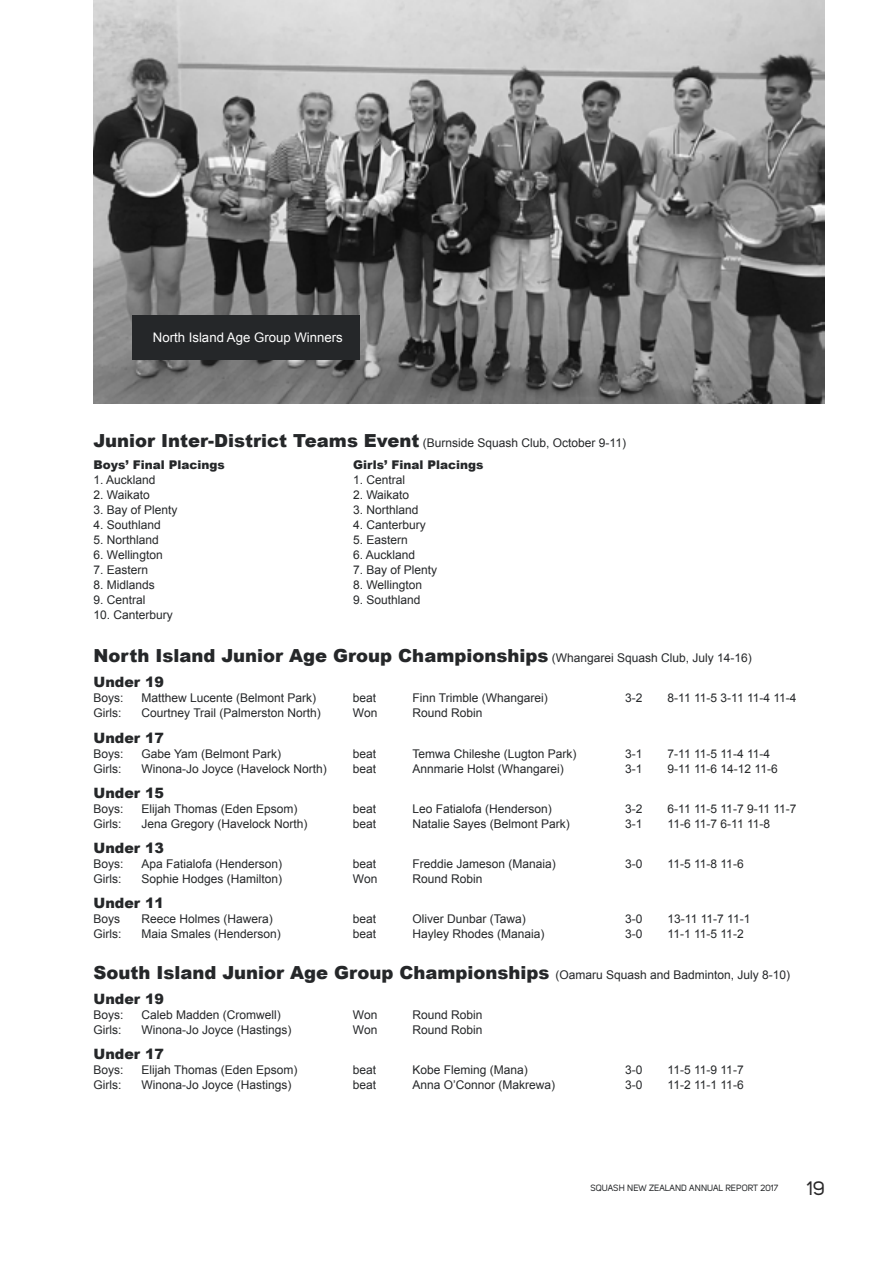
<style>
.page{position:relative;width:893px;height:1263px;background:#fff}
.page>*{position:absolute;margin:0;border:0;box-sizing:border-box;transform-origin:0 0}
.t1{font:19.5px "Uni Sans Regular";color:#292829}
.t2{font:900 18px "Arial";color:#252729}
.t3{font:900 14.25px "Arial";color:#252729}
.t4{font:13.2px "Arial";color:#fff}
.t5{font:12px/22.2px "Arial";color:#252729}
.t6{font:900 12px "Arial";color:#252729}
.t7{font:9px "Uni Sans Regular";color:#252729}
.s1{font-weight:900;font-size:18px}
.s2{font-weight:900}
.s3{font-weight:400;font-size:12px}
</style>
<div class="page">
<img style="left:94px;top:0;width:731px;height:404px">
<div style="left:132px;top:315px;width:228px;height:45px;background:#252729"></div>
<p class="t4" style="left:153px;top:329px;width:192px">North Island Age Group Winners</p>
<p class="t5" style="left:94px;top:431px;width:534px"><span class="s1">Junior Inter-District Teams Event</span> (Burnside Squash Club, October 9-11)<br><span class="s2">Boys’ Final Placings</span></p>
<p class="t6" style="left:353px;top:456px;width:132px">Girls’ Final Placings</p>
<p class="t5" style="left:94px;top:469px;width:64px">1. Auckland</p>
<p class="t5" style="left:353px;top:469px;width:54px">1. Central</p>
<p class="t5" style="left:94px;top:484px;width:58px">2. Waikato</p>
<p class="t5" style="left:353px;top:484px;width:58px">2. Waikato</p>
<p class="t5" style="left:94px;top:499px;width:86px">3. Bay of Plenty</p>
<p class="t5" style="left:353px;top:499px;width:67px">3. Northland</p>
<p class="t5" style="left:94px;top:514px;width:69px">4. Southland</p>
<p class="t5" style="left:353px;top:514px;width:74px">4. Canterbury</p>
<p class="t5" style="left:94px;top:529px;width:67px">5. Northland</p>
<p class="t5" style="left:353px;top:529px;width:56px">5. Eastern</p>
<p class="t5" style="left:94px;top:544px;width:71px">6. Wellington</p>
<p class="t5" style="left:353px;top:544px;width:64px">6. Auckland</p>
<p class="t5" style="left:94px;top:559px;width:56px">7. Eastern</p>
<p class="t5" style="left:353px;top:559px;width:86px">7. Bay of Plenty</p>
<p class="t5" style="left:94px;top:574px;width:63px">8. Midlands</p>
<p class="t5" style="left:353px;top:574px;width:71px">8. Wellington</p>
<p class="t5" style="left:94px;top:589px;width:54px">9. Central</p>
<p class="t5" style="left:353px;top:589px;width:69px">9. Southland</p>
<p class="t5" style="left:94px;top:604px;width:81px">10. Canterbury</p>
<h2 class="t2" style="left:94px;top:643px;width:660px">North Island Junior Age Group Championships <span class="s3">(Whangarei Squash Club, July 14-16)</span></h2>
<p class="t3" style="left:94px;top:672px;width:72px">Under 19</p>
<p class="t5" style="left:94px;top:687px;width:32px">Boys:</p>
<p class="t5" style="left:142px;top:687px;width:176px">Matthew Lucente (Belmont Park)</p>
<p class="t5" style="left:353px;top:687px;width:25px">beat</p>
<p class="t5" style="left:412px;top:687px;width:137px">Finn Trimble (Whangarei)</p>
<p class="t5" style="left:625px;top:687px;width:19px">3-2</p>
<p class="t5" style="left:668px;top:687px;width:130px">8-11 11-5 3-11 11-4 11-4</p>
<p class="t5" style="left:94px;top:702px;width:29px">Girls:</p>
<p class="t5" style="left:142px;top:702px;width:181px">Courtney Trail (Palmerston North)</p>
<p class="t5" style="left:353px;top:702px;width:26px">Won</p>
<p class="t5" style="left:412px;top:702px;width:72px">Round Robin</p>
<p class="t3" style="left:94px;top:727px;width:72px">Under 17</p>
<p class="t5" style="left:94px;top:742px;width:32px">Boys:</p>
<p class="t5" style="left:142px;top:742px;width:141px">Gabe Yam (Belmont Park)</p>
<p class="t5" style="left:353px;top:742px;width:25px">beat</p>
<p class="t5" style="left:412px;top:742px;width:166px">Temwa Chileshe (Lugton Park)</p>
<p class="t5" style="left:625px;top:742px;width:19px">3-1</p>
<p class="t5" style="left:668px;top:742px;width:104px">7-11 11-5 11-4 11-4</p>
<p class="t5" style="left:94px;top:757px;width:29px">Girls:</p>
<p class="t5" style="left:142px;top:757px;width:187px">Winona-Jo Joyce (Havelock North)</p>
<p class="t5" style="left:353px;top:757px;width:25px">beat</p>
<p class="t5" style="left:412px;top:757px;width:153px">Annmarie Holst (Whangarei)</p>
<p class="t5" style="left:625px;top:757px;width:19px">3-1</p>
<p class="t5" style="left:668px;top:757px;width:112px">9-11 11-6 14-12 11-6</p>
<p class="t3" style="left:94px;top:782px;width:72px">Under 15</p>
<p class="t5" style="left:94px;top:798px;width:32px">Boys:</p>
<p class="t5" style="left:142px;top:798px;width:157px">Elijah Thomas (Eden Epsom)</p>
<p class="t5" style="left:353px;top:798px;width:25px">beat</p>
<p class="t5" style="left:412px;top:798px;width:141px">Leo Fatialofa (Henderson)</p>
<p class="t5" style="left:625px;top:798px;width:19px">3-2</p>
<p class="t5" style="left:668px;top:798px;width:130px">6-11 11-5 11-7 9-11 11-7</p>
<p class="t5" style="left:94px;top:813px;width:29px">Girls:</p>
<p class="t5" style="left:142px;top:813px;width:168px">Jena Gregory (Havelock North)</p>
<p class="t5" style="left:353px;top:813px;width:25px">beat</p>
<p class="t5" style="left:412px;top:813px;width:159px">Natalie Sayes (Belmont Park)</p>
<p class="t5" style="left:625px;top:813px;width:19px">3-1</p>
<p class="t5" style="left:668px;top:813px;width:104px">11-6 11-7 6-11 11-8</p>
<p class="t3" style="left:94px;top:838px;width:72px">Under 13</p>
<p class="t5" style="left:94px;top:853px;width:32px">Boys:</p>
<p class="t5" style="left:142px;top:853px;width:142px">Apa Fatialofa (Henderson)</p>
<p class="t5" style="left:353px;top:853px;width:25px">beat</p>
<p class="t5" style="left:412px;top:853px;width:145px">Freddie Jameson (Manaia)</p>
<p class="t5" style="left:625px;top:853px;width:19px">3-0</p>
<p class="t5" style="left:668px;top:853px;width:78px">11-5 11-8 11-6</p>
<p class="t5" style="left:94px;top:868px;width:29px">Girls:</p>
<p class="t5" style="left:142px;top:868px;width:142px">Sophie Hodges (Hamilton)</p>
<p class="t5" style="left:353px;top:868px;width:26px">Won</p>
<p class="t5" style="left:412px;top:868px;width:72px">Round Robin</p>
<p class="t3" style="left:94px;top:893px;width:72px">Under 11</p>
<p class="t5" style="left:94px;top:908px;width:28px">Boys</p>
<p class="t5" style="left:142px;top:908px;width:133px">Reece Holmes (Hawera)</p>
<p class="t5" style="left:353px;top:908px;width:25px">beat</p>
<p class="t5" style="left:412px;top:908px;width:115px">Oliver Dunbar (Tawa)</p>
<p class="t5" style="left:625px;top:908px;width:19px">3-0</p>
<p class="t5" style="left:668px;top:908px;width:84px">13-11 11-7 11-1</p>
<p class="t5" style="left:94px;top:923px;width:29px">Girls:</p>
<p class="t5" style="left:142px;top:923px;width:141px">Maia Smales (Henderson)</p>
<p class="t5" style="left:353px;top:923px;width:25px">beat</p>
<p class="t5" style="left:412px;top:923px;width:134px">Hayley Rhodes (Manaia)</p>
<p class="t5" style="left:625px;top:923px;width:19px">3-0</p>
<p class="t5" style="left:668px;top:923px;width:78px">11-1 11-5 11-2</p>
<h2 class="t2" style="left:94px;top:959px;width:698px">South Island Junior Age Group Championships <span class="s3">(Oamaru Squash and Badminton, July 8-10)</span></h2>
<p class="t3" style="left:94px;top:988px;width:72px">Under 19</p>
<p class="t5" style="left:94px;top:1003px;width:32px">Boys:</p>
<p class="t5" style="left:142px;top:1003px;width:141px">Caleb Madden (Cromwell)</p>
<p class="t5" style="left:353px;top:1003px;width:26px">Won</p>
<p class="t5" style="left:412px;top:1003px;width:72px">Round Robin</p>
<p class="t5" style="left:94px;top:1018px;width:29px">Girls:</p>
<p class="t5" style="left:142px;top:1018px;width:152px">Winona-Jo Joyce (Hastings)</p>
<p class="t5" style="left:353px;top:1018px;width:26px">Won</p>
<p class="t5" style="left:412px;top:1018px;width:72px">Round Robin</p>
<p class="t3" style="left:94px;top:1043px;width:72px">Under 17</p>
<p class="t5" style="left:94px;top:1059px;width:32px">Boys:</p>
<p class="t5" style="left:142px;top:1059px;width:157px">Elijah Thomas (Eden Epsom)</p>
<p class="t5" style="left:353px;top:1059px;width:25px">beat</p>
<p class="t5" style="left:412px;top:1059px;width:117px">Kobe Fleming (Mana)</p>
<p class="t5" style="left:625px;top:1059px;width:19px">3-0</p>
<p class="t5" style="left:668px;top:1059px;width:78px">11-5 11-9 11-7</p>
<p class="t5" style="left:94px;top:1074px;width:29px">Girls:</p>
<p class="t5" style="left:142px;top:1074px;width:152px">Winona-Jo Joyce (Hastings)</p>
<p class="t5" style="left:353px;top:1074px;width:25px">beat</p>
<p class="t5" style="left:412px;top:1074px;width:144px">Anna O’Connor (Makrewa)</p>
<p class="t5" style="left:625px;top:1074px;width:19px">3-0</p>
<p class="t5" style="left:668px;top:1074px;width:78px">11-2 11-1 11-6</p>
<p class="t7" style="left:590px;top:1182px;width:190px">SQUASH NEW ZEALAND ANNUAL REPORT 2017</p>
<h1 class="t1" style="left:807px;top:1176px;width:20px">19</h1>
</div>
